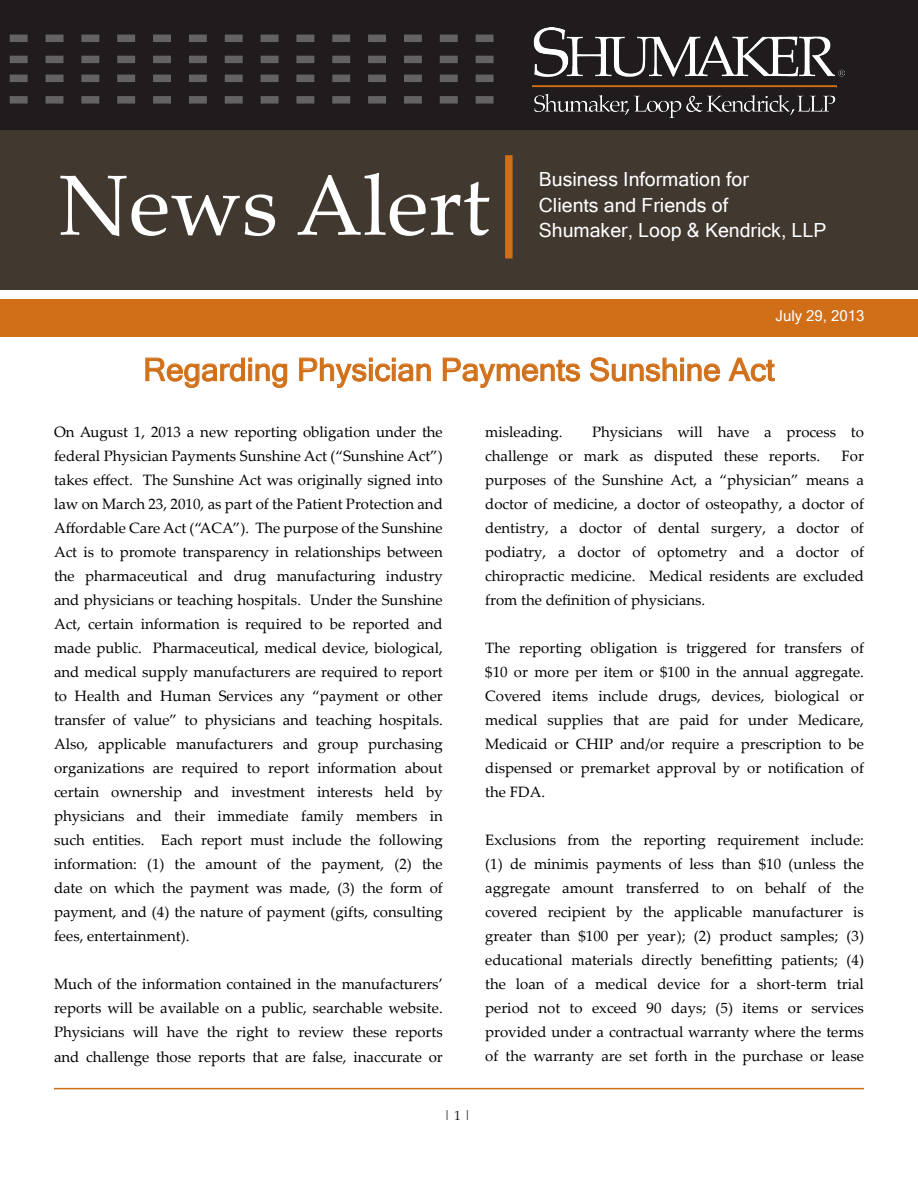
<style>
.page{position:relative;width:918px;height:1188px;background:#fff}
.page>*{position:absolute;margin:0;border:0;box-sizing:border-box;transform-origin:0 0}
.t1{font:85.5px "Palatino Linotype";color:#fff}
.t2{font:31.5px "Microsoft Sans Serif";color:#d06f18}
.t3{font:19.5px "Microsoft Sans Serif";color:#fff}
.t4{font:15px/24px "Palatino Linotype";color:#000;text-align:justify}
.t5{font:15px "Microsoft Sans Serif";color:#fff}
.t6{font:13.5px "Palatino Linotype";color:#231f20}
</style>
<div class="page">
<div style="left:0;top:0;width:918px;height:130px;background:#201c1d"></div>
<div style="left:0;top:130px;width:918px;height:159px;background:#413830"></div>
<img style="left:533px;top:27px;width:312px;height:91px">
<div style="left:505px;top:155px;width:8px;height:103px;background:#d06f18"></div>
<svg style="left:10px;top:35px;width:484px;height:7px"></svg>
<svg style="left:10px;top:56px;width:484px;height:7px"></svg>
<svg style="left:10px;top:75px;width:484px;height:7px"></svg>
<svg style="left:10px;top:96px;width:484px;height:8px"></svg>
<svg style="left:145px;top:357px;width:142px;height:31px"></svg>
<svg style="left:299px;top:357px;width:132px;height:31px"></svg>
<svg style="left:443px;top:357px;width:137px;height:31px"></svg>
<svg style="left:590px;top:357px;width:130px;height:25px"></svg>
<svg style="left:728px;top:357px;width:47px;height:25px"></svg>
<hr style="left:54px;top:1088px;width:810px;height:1px;background:#d06f18">
<div style="left:0;top:299px;width:918px;height:38px;background:#d06f18"></div>
<p class="t1" style="left:58px;top:145px;width:433px">News Alert</p>
<p class="t3" style="left:539px;top:167px;width:212px">Business Information for</p>
<p class="t3" style="left:539px;top:192px;width:191px">Clients and Friends of</p>
<p class="t3" style="left:539px;top:218px;width:289px">Shumaker, Loop &amp; Kendrick, LLP</p>
<p class="t5" style="left:776px;top:306px;width:90px">July 29, 2013</p>
<p class="t2" style="left:143px;top:349px;width:633px">Regarding Physician Payments Sunshine Act</p>
<p class="t4" style="left:54px;top:419px;width:390px">On August 1, 2013 a new reporting obligation under the federal Physician Payments Sunshine Act (“Sunshine Act”) takes effect. The Sunshine Act was originally signed into law on March 23, 2010, as part of the Patient Protection and Affordable Care Act (“ACA”). The purpose of the Sunshine Act is to promote transparency in relationships between the pharmaceutical and drug manufacturing industry and physicians or teaching hospitals. Under the Sunshine Act, certain information is required to be reported and made public. Pharmaceutical, medical device, biological, and medical supply manufacturers are required to report to Health and Human Services any “payment or other transfer of value” to physicians and teaching hospitals.<br>Also, applicable manufacturers and group purchasing organizations are required to report information about certain ownership and investment interests held by physicians and their immediate family members in such entities. Each report must include the following information: (1) the amount of the payment, (2) the date on which the payment was made, (3) the form of payment, and (4) the nature of payment (gifts, consulting fees, entertainment).</p>
<p class="t4" style="left:54px;top:971px;width:390px">Much of the information contained in the manufacturers’ reports will be available on a public, searchable website.<br>Physicians will have the right to review these reports</p>
<p class="t4" style="left:54px;top:1045px;width:390px">and challenge those reports that are false, inaccurate or</p>
<p class="t6" style="left:444px;top:1106px;width:28px">| 1 |</p>
<p class="t4" style="left:485px;top:419px;width:79px">misleading.</p>
<p class="t4" style="left:485px;top:419px;width:380px;text-indent:107px">Physicians will have a process to challenge or mark as disputed these reports.</p>
<p class="t4" style="left:485px;top:443px;width:380px;text-indent:356px">For purposes of the Sunshine Act, a “physician” means a doctor of medicine, a doctor of osteopathy, a doctor of dentistry, a doctor of dental surgery, a doctor of podiatry, a doctor of optometry and a doctor of chiropractic medicine. Medical residents are excluded from the definition of physicians.</p>
<p class="t4" style="left:485px;top:635px;width:380px">The reporting obligation is triggered for transfers of $10 or more per item or $100 in the annual aggregate.<br>Covered items include drugs, devices, biological or medical supplies that are paid for under Medicare, Medicaid or CHIP and/or require a prescription to be dispensed or premarket approval by or notification of the FDA.</p>
<p class="t4" style="left:485px;top:827px;width:380px">Exclusions from the reporting requirement include: (1) de minimis payments of less than $10 (unless the aggregate amount transferred to on behalf of the covered recipient by the applicable manufacturer is greater than $100 per year); (2) product samples; (3) educational materials directly benefitting patients; (4) the loan of a medical device for a short-term trial period not to exceed 90 days; (5) items or services provided under a contractual warranty where the terms of the warranty are set forth in the purchase or lease</p>
</div>
